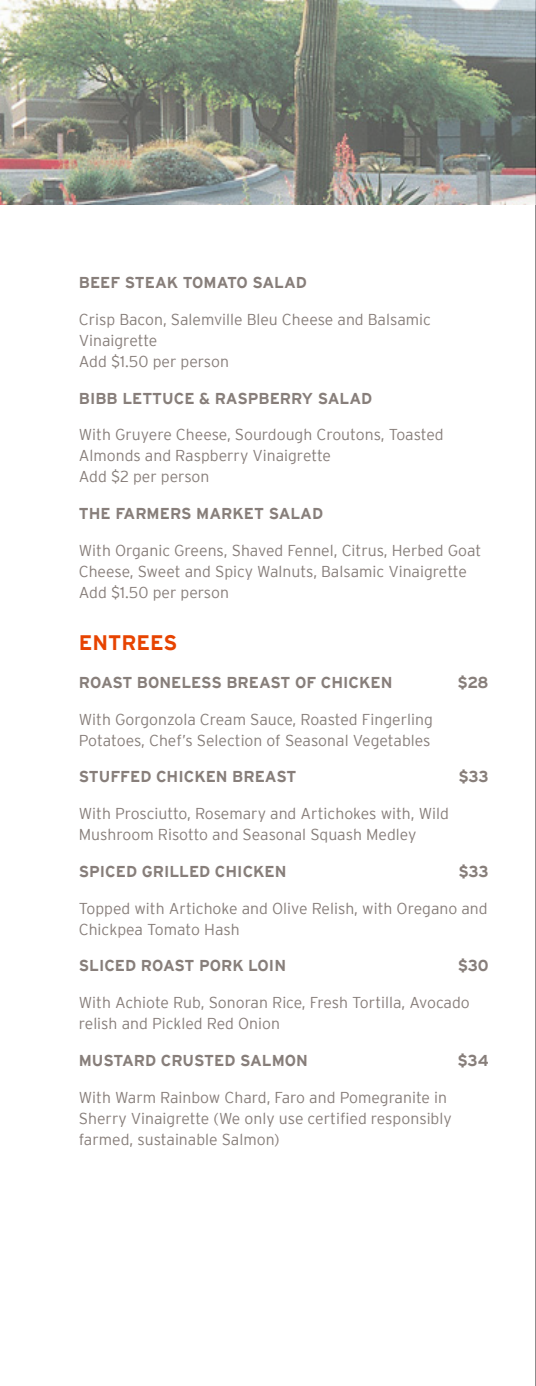
<style>
.page{position:relative;width:536px;height:1386px;background:#fff}
.page>*{position:absolute;margin:0;border:0;box-sizing:border-box;transform-origin:0 0}
.Title_1_5{font:700 21px "Interstate";color:#e74300}
.body_last{font:300 15.75px/21px "Interstate";color:#877e7a}
.Title_3{font:700 15.75px "Interstate";color:#877e7a}
</style>
<div class="page">
<hr style="left:535px;top:0;width:1px;height:1386px;background:#231f20">
<img style="left:0;top:0;width:536px;height:205px">
<p class="Title_3" style="left:79px;top:274px;width:230px">BEEF STEAK TOMATO SALAD</p>
<p class="body_last" style="left:79px;top:309px;width:353px">Crisp Bacon, Salemville Bleu Cheese and Balsamic<br>Vinaigrette<br>Add $1.50 per person</p>
<p class="Title_3" style="left:79px;top:389px;width:295px">BIBB LETTUCE &amp; RASPBERRY SALAD</p>
<p class="body_last" style="left:79px;top:424px;width:366px">With Gruyere Cheese, Sourdough Croutons, Toasted<br>Almonds and Raspberry Vinaigrette<br>Add $2 per person</p>
<p class="Title_3" style="left:79px;top:505px;width:246px">THE FARMERS MARKET SALAD</p>
<p class="body_last" style="left:79px;top:540px;width:404px">With Organic Greens, Shaved Fennel, Citrus, Herbed Goat<br>Cheese, Sweet and Spicy Walnuts, Balsamic Vinaigrette<br>Add $1.50 per person</p>
<p class="Title_1_5" style="left:79px;top:631px;width:100px">ENTREES</p>
<p class="Title_3" style="left:79px;top:674px;width:315px">ROAST BONELESS BREAST OF CHICKEN</p>
<p class="Title_3" style="left:457px;top:674px;width:33px">$28</p>
<p class="body_last" style="left:79px;top:708px;width:355px">With Gorgonzola Cream Sauce, Roasted Fingerling<br>Potatoes, Chef’s Selection of Seasonal Vegetables</p>
<p class="Title_3" style="left:79px;top:768px;width:219px">STUFFED CHICKEN BREAST</p>
<p class="Title_3" style="left:458px;top:768px;width:32px">$33</p>
<p class="body_last" style="left:79px;top:803px;width:371px">With Prosciutto, Rosemary and Artichokes with, Wild<br>Mushroom Risotto and Seasonal Squash Medley</p>
<p class="Title_3" style="left:79px;top:863px;width:209px">SPICED GRILLED CHICKEN</p>
<p class="Title_3" style="left:458px;top:863px;width:32px">$33</p>
<p class="body_last" style="left:79px;top:897px;width:410px">Topped with Artichoke and Olive Relish, with Oregano and<br>Chickpea Tomato Hash</p>
<p class="Title_3" style="left:79px;top:957px;width:209px">SLICED ROAST PORK LOIN</p>
<p class="Title_3" style="left:457px;top:957px;width:32px">$30</p>
<p class="body_last" style="left:79px;top:992px;width:392px">With Achiote Rub, Sonoran Rice, Fresh Tortilla, Avocado relish and Pickled Red Onion</p>
<p class="Title_3" style="left:79px;top:1052px;width:230px">MUSTARD CRUSTED SALMON</p>
<p class="Title_3" style="left:457px;top:1052px;width:33px">$34</p>
<p class="body_last" style="left:79px;top:1086px;width:374px">With Warm Rainbow Chard, Faro and Pomegranite in<br>Sherry Vinaigrette (We only use certified responsibly farmed, sustainable Salmon)</p>
</div>
